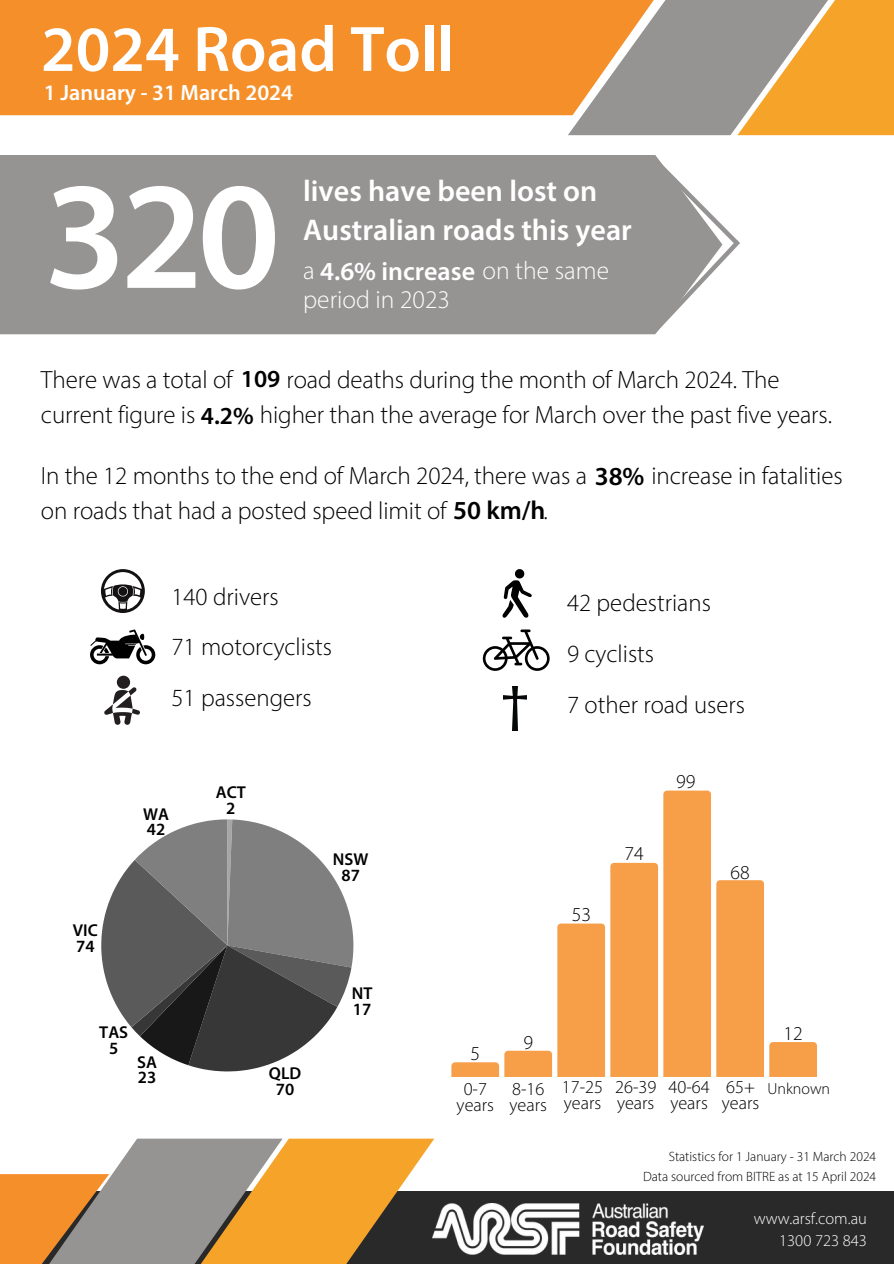
<style>
.page{position:relative;width:894px;height:1264px;background:#fff}
.page>*{position:absolute;margin:0;border:0;box-sizing:border-box;transform-origin:0 0}
.t1{font:600 154.05px "Myriad Pro";color:#fff}
.t2{font:600 64.65px "Myriad Pro";color:#fff}
.t3{font:600 30px/38.2px "Myriad Pro";color:#fff}
.t4{font:600 26.1px "Myriad Pro";color:#fff}
.t5{font:300 25.5px "Myriad Pro";color:#fff}
.t6{font:300 24.9px/34.7px "Myriad Pro";letter-spacing:-.005em;color:#000}
.t7{font:300 24.75px/50.7px "Myriad Pro";color:#000}
.t8{font:600 22.2px "Myriad Pro";color:#fff}
.t9{font:300 19.8px "Myriad Pro";color:#000}
.t10{font:300 18.3px/16.4px "Myriad Pro";color:#000}
.t11{font:600 17.25px "Myriad Pro";color:#000}
.t12{font:300 16.5px "Myriad Pro";color:#fff}
.t13{font:300 16.05px "Myriad Pro";color:#000}
.t14{font:300 13.5px "Myriad Pro";color:#000}
.s1{font-weight:300;font-size:25.5px}
.s2{font-weight:600;font-size:24.6px}
.s3{font-weight:600;font-size:26.1px}
</style>
<div class="page">
<div style="left:0;top:1191px;width:893px;height:72px;background:#292929"></div>
<div style="left:0;top:1174px;width:109px;height:89px;background:#f58f2a"></div>
<div style="left:0;top:0;width:567px;height:115px;background:#f58f2a"></div>
<svg style="left:567px;top:0;width:170px;height:135px"></svg>
<svg style="left:32px;top:1138px;width:402px;height:125px"></svg>
<svg style="left:737px;top:0;width:156px;height:135px;fill:#f6a429"></svg>
<img style="left:432px;top:1203px;width:271px;height:51px">
<svg style="left:90px;top:629px;width:65px;height:35px"></svg>
<div style="left:117px;top:675px;width:13px;height:13px;background:#231f20;border-radius:50%"></div>
<svg style="left:104px;top:687px;width:36px;height:38px"></svg>
<svg style="left:101px;top:569px;width:44px;height:44px"></svg>
<div style="left:118px;top:587px;width:9px;height:9px;background:#131112;border-radius:50%"></div>
<div style="left:0;top:155px;width:646px;height:179px;background:#969393"></div>
<svg style="left:646px;top:155px;width:94px;height:180px"></svg>
<svg style="left:451px;top:862px;width:206px;height:214px"></svg>
<div style="left:663px;top:790px;width:47px;height:286px;background:#f69e48"></div>
<div style="left:716px;top:880px;width:47px;height:196px;background:#f69e48"></div>
<div style="left:769px;top:1042px;width:47px;height:34px;background:#f69e48"></div>
<svg style="left:101px;top:819px;width:252px;height:252px"></svg>
<svg style="left:482px;top:629px;width:67px;height:42px"></svg>
<svg style="left:502px;top:569px;width:30px;height:49px"></svg>
<img style="left:503px;top:686px;width:23px;height:44px">
<h4 class="t2" style="left:41px;top:22px;width:414px">2024 Road Toll</h4>
<h5 class="t8" style="left:44px;top:83px;width:250px">1 January - 31 March 2024</h5>
<h4 class="t1" style="left:44px;top:172px;width:238px">320</h4>
<p class="t3" style="left:303px;top:175px;width:330px">lives have been lost on<br>Australian roads this year</p>
<h4 class="t4" style="left:303px;top:260px;width:307px"><span class="s1">a</span> 4.6% increase <span class="s1">on the same</span></h4>
<h4 class="t5" style="left:303px;top:289px;width:148px">period in 2023</h4>
<p class="t6" style="left:41px;top:364px;width:792px">There was a total of <span class="s2">109</span> road deaths during the month of March 2024. The current figure is <span class="s2">4.2%</span> higher than the average for March over the past five years.</p>
<p class="t6" style="left:41px;top:460px;width:803px">In the 12 months to the end of March 2024, there was a <span class="s3">38%</span> increase in fatalities on roads that had a posted speed limit of <span class="s3">50 km/h</span>.</p>
<h5 class="t7" style="left:171px;top:573px;width:162px">140 drivers<br>71 motorcyclists<br>51 passengers</h5>
<p class="t11" style="left:143px;top:806px;width:27px">WA</p>
<p class="t11" style="left:147px;top:822px;width:20px">42</p>
<p class="t11" style="left:73px;top:922px;width:26px">VIC</p>
<p class="t11" style="left:76px;top:938px;width:20px">74</p>
<p class="t11" style="left:99px;top:1025px;width:30px">TAS</p>
<p class="t11" style="left:109px;top:1040px;width:11px">5</p>
<p class="t11" style="left:137px;top:1054px;width:21px">SA</p>
<p class="t11" style="left:138px;top:1070px;width:20px">23</p>
<p class="t11" style="left:216px;top:785px;width:32px">ACT</p>
<p class="t11" style="left:226px;top:800px;width:11px">2</p>
<p class="t11" style="left:333px;top:852px;width:37px">NSW</p>
<p class="t11" style="left:341px;top:867px;width:20px">87</p>
<p class="t11" style="left:269px;top:1066px;width:34px">QLD</p>
<p class="t11" style="left:276px;top:1082px;width:20px">70</p>
<p class="t11" style="left:352px;top:986px;width:22px">NT</p>
<p class="t11" style="left:353px;top:1001px;width:20px">17</p>
<p class="t7" style="left:567px;top:580px;width:179px">42 pedestrians<br>9 cyclists<br>7 other road users</p>
<p class="t9" style="left:571px;top:905px;width:21px">53</p>
<p class="t9" style="left:624px;top:844px;width:21px">74</p>
<p class="t9" style="left:676px;top:773px;width:21px">99</p>
<p class="t9" style="left:730px;top:864px;width:21px">68</p>
<p class="t9" style="left:783px;top:1025px;width:21px">12</p>
<h5 class="t9" style="left:523px;top:1033px;width:11px">9</h5>
<h4 class="t9" style="left:470px;top:1045px;width:11px">5</h4>
<p class="t10" style="left:456px;top:1082px;width:39px;text-align:center">0-7 years</p>
<p class="t10" style="left:509px;top:1082px;width:39px">8-16 years</p>
<p class="t10" style="left:561px;top:1080px;width:43px">17-25 years</p>
<h5 class="t10" style="left:615px;top:1080px;width:43px">26-39 years</h5>
<p class="t10" style="left:668px;top:1080px;width:43px">40-64 years</p>
<p class="t10" style="left:721px;top:1080px;width:39px">65+ years</p>
<p class="t13" style="left:767px;top:1081px;width:64px">Unknown</p>
<h5 class="t14" style="left:668px;top:1150px;width:209px">Statistics for 1 January - 31 March 2024</h5>
<h6 class="t14" style="left:643px;top:1170px;width:234px">Data sourced from BITRE as at 15 April 2024</h6>
<h1 class="t12" style="left:753px;top:1211px;width:115px">www.arsf.com.au</h1>
<h3 class="t12" style="left:779px;top:1233px;width:89px">1300 723 843</h3>
</div>
